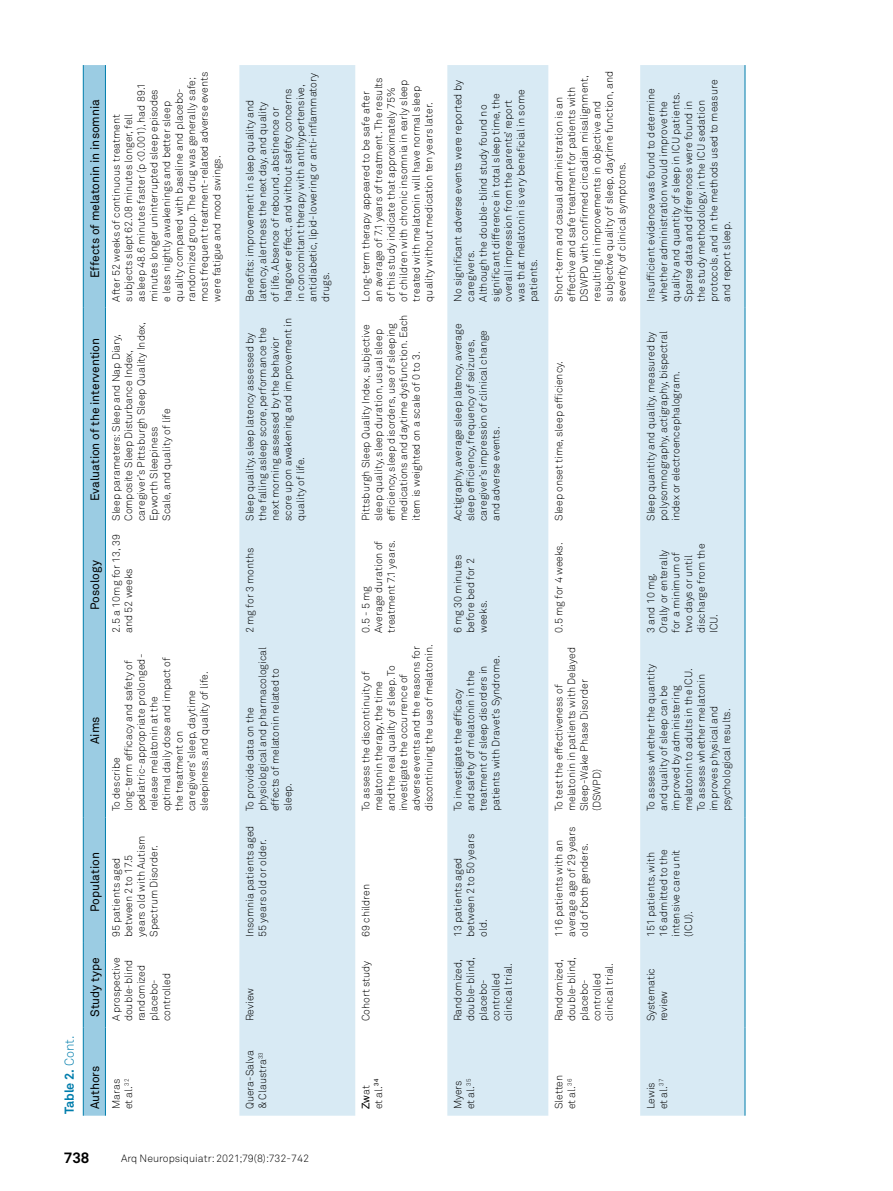
<style>
.page{position:relative;width:893px;height:1191px;background:#fff}
.page>*{position:absolute;margin:0;border:0;box-sizing:border-box;transform-origin:0 0}
.t1{font:700 15px "Akkurat Pro";color:#000}
.t2{font:700 12.75px "Akkurat Pro";color:#007dac}
.t3{font:12px "Akkurat Pro";color:#000}
.t4{font:10.5px/12.6px "Akkurat Light Pro";color:#000}
.t5{font:10.5px "Arial";color:#000}
.s1{font-family:"Akkurat Light Pro";font-weight:400}
.s2{font-family:"Akkurat Light Pro"}
</style>
<div class="page">
<div style="left:84px;top:65px;width:21px;height:1050px;background:#9bcce3"></div>
<svg style="left:239px;top:65px;width:506px;height:1050px;fill:#d8eaf4"></svg>
<hr style="left:105px;top:1027px;width:1px;height:88px;background:#007dac">
<hr style="left:105px;top:943px;width:1px;height:84px;background:#007dac">
<hr style="left:105px;top:817px;width:1px;height:126px;background:#007dac">
<hr style="left:105px;top:639px;width:1px;height:178px;background:#007dac">
<hr style="left:105px;top:527px;width:1px;height:112px;background:#007dac">
<hr style="left:105px;top:308px;width:1px;height:219px;background:#007dac">
<hr style="left:105px;top:65px;width:1px;height:243px;background:#007dac">
<hr style="left:83px;top:1027px;width:1px;height:88px;background:#007dac">
<hr style="left:83px;top:943px;width:1px;height:84px;background:#007dac">
<hr style="left:83px;top:817px;width:1px;height:126px;background:#007dac">
<hr style="left:83px;top:639px;width:1px;height:178px;background:#007dac">
<hr style="left:83px;top:527px;width:1px;height:112px;background:#007dac">
<hr style="left:83px;top:308px;width:1px;height:219px;background:#007dac">
<hr style="left:83px;top:65px;width:1px;height:243px;background:#007dac">
<hr style="left:745px;top:1027px;width:1px;height:88px;background:#007dac">
<hr style="left:745px;top:943px;width:1px;height:84px;background:#007dac">
<hr style="left:745px;top:817px;width:1px;height:126px;background:#007dac">
<hr style="left:745px;top:639px;width:1px;height:178px;background:#007dac">
<hr style="left:745px;top:527px;width:1px;height:112px;background:#007dac">
<hr style="left:745px;top:308px;width:1px;height:219px;background:#007dac">
<hr style="left:745px;top:65px;width:1px;height:243px;background:#007dac">
<p class="t2" style="left:61px;top:1114px;width:80px;rotate:-90deg">Table 2. <span class="s1">Cont.</span></p>
<p class="t3" style="left:88px;top:278px;width:180px;rotate:-90deg">Effects of melatonin in insomnia</p>
<p class="t3" style="left:88px;top:501px;width:165px;rotate:-90deg">Evaluation of the intervention</p>
<p class="t3" style="left:88px;top:610px;width:51px;rotate:-90deg">Posology</p>
<p class="t3" style="left:88px;top:744px;width:29px;rotate:-90deg">Aims</p>
<p class="t3" style="left:88px;top:912px;width:61px;rotate:-90deg">Population</p>
<p class="t3" style="left:88px;top:1017px;width:61px;rotate:-90deg">Study type</p>
<p class="t4" style="left:110px;top:302px;width:231px;rotate:-90deg">After 52 weeks of continuous treatment subjects slept 62.08 minutes longer, fell<br>asleep 48.6 minutes faster (p &lt;0.001), had 89.1 minutes longer uninterrupted sleep episodes<br>e less nightly awakenings and better sleep quality compared with baseline and placebo&shy;randomized group. The drug was generally safe; most frequent treatment-related adverse events were fatigue and mood swings.</p>
<p class="t4" style="left:110px;top:521px;width:200px;rotate:-90deg">Sleep parameters: Sleep and Nap Diary, Composite Sleep Disturbance Index, caregiver’s Pittsburgh Sleep Quality Index, Epworth Sleepiness<br>Scale, and quality of life</p>
<p class="t4" style="left:110px;top:633px;width:100px;rotate:-90deg">2.5 a 10mg for 13, 39 and 52 weeks</p>
<p class="t4" style="left:110px;top:811px;width:159px;rotate:-90deg">To describe<br>long-term efficacy and safety of pediatric-appropriate prolonged&shy;release melatonin at the<br>optimal daily dose and impact of the treatment on<br>caregivers’ sleep, daytime sleepiness, and quality of life.</p>
<p class="t4" style="left:110px;top:937px;width:103px;rotate:-90deg">95 patients aged between 2 to 17.5 years old with Autism<br>Spectrum Disorder.</p>
<p class="t4" style="left:110px;top:1021px;width:65px;rotate:-90deg">A prospective double-blind randomized placebo&shy;controlled</p>
<p class="t3" style="left:88px;top:1109px;width:45px;rotate:-90deg">Authors</p>
<p class="t4" style="left:110px;top:1109px;width:32px;rotate:-90deg">Maras et al.<sup>32</sup></p>
<p class="t4" style="left:244px;top:302px;width:230px;rotate:-90deg">Benefits: improvement in sleep quality and latency, alertness the next day, and quality<br>of life. Absence of rebound, abstinence or hangover effect, and without safety concerns<br>in concomitant therapy with antihypertensive, antidiabetic, lipid-lowering or anti-inflammatory drugs.</p>
<p class="t4" style="left:244px;top:521px;width:204px;rotate:-90deg">Sleep quality, sleep latency assessed by the falling asleep score, performance the next morning assessed by the behavior score upon awakening and improvement in quality of life.</p>
<p class="t4" style="left:244px;top:633px;width:87px;rotate:-90deg">2 mg for 3 months</p>
<p class="t4" style="left:244px;top:811px;width:166px;rotate:-90deg">To provide data on the physiological and pharmacological effects of melatonin related to sleep.</p>
<p class="t4" style="left:244px;top:937px;width:113px;rotate:-90deg">Insomnia patients aged<br>55 years old or older.</p>
<p class="t4" style="left:244px;top:1021px;width:35px;rotate:-90deg">Review</p>
<p class="t4" style="left:244px;top:1109px;width:61px;rotate:-90deg">Quera-Salva &amp; Claustra<sup>33</sup></p>
<h1 class="t1" style="left:64px;top:1148px;width:27px">738</h1>
<p class="t4" style="left:121px;top:1151px;width:189px">Arq Neuropsiquiatr: 2021;79(8):732-742</p>
<p class="t4" style="left:360px;top:302px;width:226px;rotate:-90deg">Long-term therapy appeared to be safe after an average of 7.1 years of treatment. The results of this study indicate that approximately 75% of children with chronic insomnia in early sleep treated with melatonin will have normal sleep quality without medication ten years later.</p>
<p class="t4" style="left:360px;top:521px;width:208px;rotate:-90deg">Pittsburgh Sleep Quality Index, subjective sleep quality, sleep duration, usual sleep efficiency, sleep disorders, use of sleeping medications and daytime dysfunction. Each item is weighted on a scale of 0 to 3.</p>
<p class="t4" style="left:360px;top:633px;width:94px;rotate:-90deg">0.5 - 5 mg<br>Average duration of treatment 7.1 years.</p>
<p class="t4" style="left:360px;top:811px;width:168px;rotate:-90deg">To assess the discontinuity of melatonin therapy, the time<br>and the real quality of sleep. To investigate the occurrence of adverse events and the reasons for discontinuing the use of melatonin.</p>
<p class="t4" style="left:360px;top:937px;width:55px;rotate:-90deg">69 children</p>
<p class="t4" style="left:360px;top:1021px;width:62px;rotate:-90deg">Cohort study</p>
<p class="t4" style="left:452px;top:302px;width:223px;rotate:-90deg">No significant adverse events were reported by caregivers.<br>Although the double-blind study found no significant difference in total sleep time, the overall impression from the parents’ report was that melatonin is very beneficial in some patients.</p>
<p class="t4" style="left:452px;top:521px;width:199px;rotate:-90deg">Actigraphy, average sleep latency, average sleep efficiency, frequency of seizures, caregiver’s impression of clinical change and adverse events.</p>
<p class="t4" style="left:452px;top:633px;width:80px;rotate:-90deg">6 mg 30 minutes before bed for 2 weeks.</p>
<p class="t4" style="left:452px;top:811px;width:157px;rotate:-90deg">To investigate the efficacy<br>and safety of melatonin in the treatment of sleep disorders in patients with Dravet’s Syndrome.</p>
<p class="t4" style="left:452px;top:937px;width:104px;rotate:-90deg">13 patients aged between 2 to 50 years old.</p>
<p class="t4" style="left:452px;top:1021px;width:66px;rotate:-90deg">Randomized, double-blind, placebo&shy;controlled clinical trial.</p>
<p class="t4" style="left:553px;top:302px;width:232px;rotate:-90deg">Short-term and casual administration is an effective and safe treatment for patients with DSWPD with confirmed circadian misalignment, resulting in improvements in objective and subjective quality of sleep, daytime function, and severity of clinical symptoms.</p>
<p class="t4" style="left:553px;top:521px;width:161px;rotate:-90deg">Sleep onset time, sleep efficiency.</p>
<p class="t4" style="left:553px;top:633px;width:92px;rotate:-90deg">0.5 mg for 4 weeks.</p>
<p class="t4" style="left:553px;top:811px;width:166px;rotate:-90deg">To test the effectiveness of melatonin in patients with Delayed<br>Sleep-Wake Phase Disorder (DSWPD)</p>
<p class="t4" style="left:553px;top:937px;width:112px;rotate:-90deg">116 patients with an average age of 29 years old of both genders.</p>
<p class="t4" style="left:553px;top:1021px;width:66px;rotate:-90deg">Randomized, double-blind, placebo&shy;controlled clinical trial.</p>
<p class="t4" style="left:645px;top:302px;width:223px;rotate:-90deg">Insufficient evidence was found to determine whether administration would improve the quality and quantity of sleep in ICU patients.<br>Sparse data and differences were found in<br>the study methodology, in the ICU sedation protocols, and in the methods used to measure and report sleep.</p>
<p class="t4" style="left:645px;top:521px;width:191px;text-align:justify;rotate:-90deg">Sleep quantity and quality, measured by polysomnography, actigraphy, bispectral index or electroencephalogram.</p>
<p class="t4" style="left:645px;top:633px;width:91px;rotate:-90deg">3 and 10 mg.<br>Orally or enterally for a minimum of two days or until discharge from the<br>ICU.</p>
<p class="t4" style="left:645px;top:811px;width:149px;rotate:-90deg">To assess whether the quantity and quality of sleep can be improved by administering melatonin to adults in the ICU.<br>To assess whether melatonin improves physical and psychological results.</p>
<p class="t4" style="left:645px;top:937px;width:89px;rotate:-90deg">151 patients, with<br>16 admitted to the intensive care unit (ICU).</p>
<p class="t4" style="left:645px;top:1021px;width:55px;rotate:-90deg">Systematic review</p>
<p class="t5" style="left:359px;top:1109px;width:25px;rotate:-90deg">Zw<span class="s2">at</span></p>
<p class="t4" style="left:372px;top:1109px;width:32px;rotate:-90deg">et al.<sup>34</sup></p>
<p class="t4" style="left:452px;top:1109px;width:32px;rotate:-90deg">Myers et al.<sup>35</sup></p>
<p class="t4" style="left:553px;top:1109px;width:36px;rotate:-90deg">Sletten et al.<sup>36</sup></p>
<p class="t4" style="left:645px;top:1109px;width:32px;rotate:-90deg">Lewis et al.<sup>37</sup></p>
</div>
